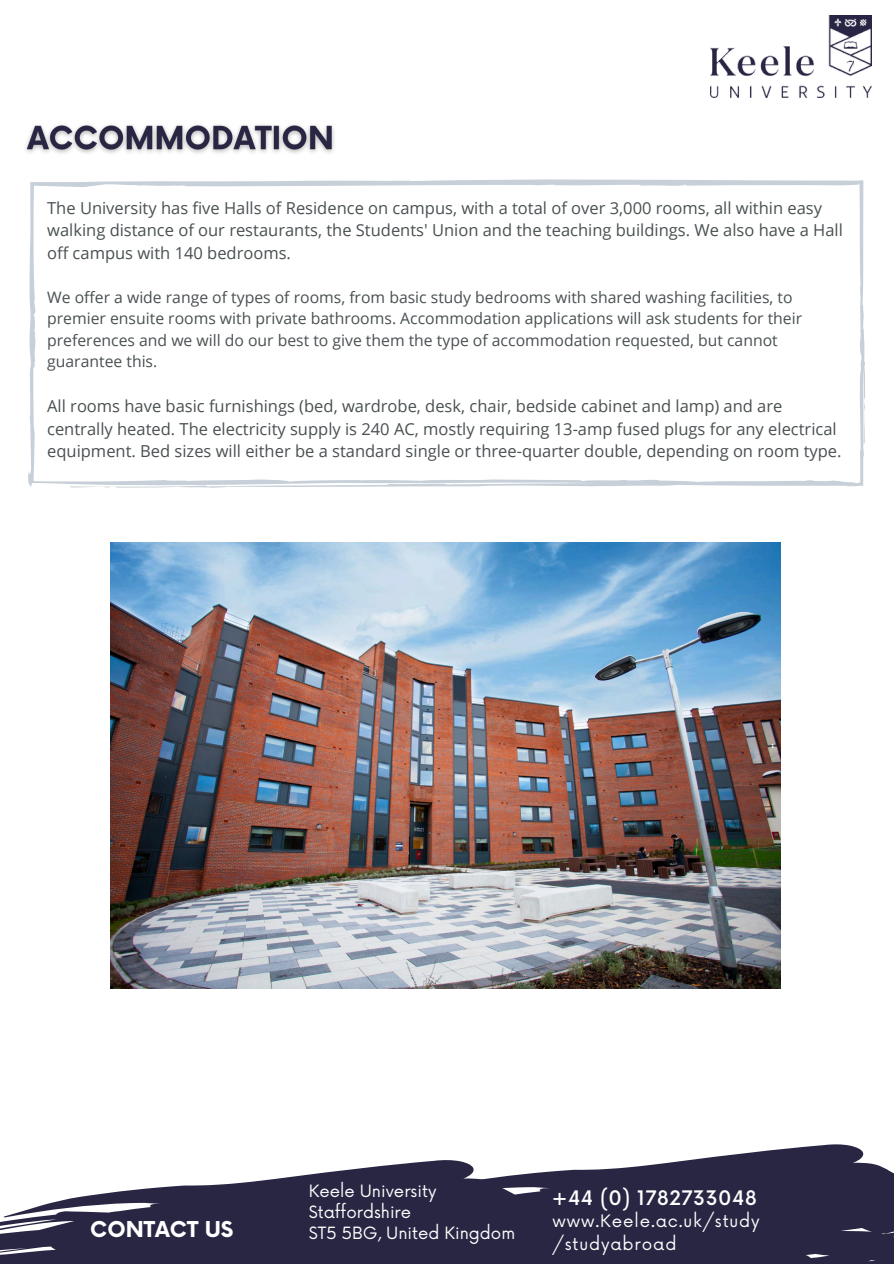
<style>
.page{position:relative;width:894px;height:1264px;background:#fff}
.page>*{position:absolute;margin:0;border:0;box-sizing:border-box;transform-origin:0 0}
.t1{font:700 21.3px "Now";color:#fff}
.t2{font:500 19.5px "Now";letter-spacing:.025em;color:#fff}
.t3{font:16.65px/22.5px "Now";letter-spacing:.05em;color:#fff}
.t4{font:16.5px/22.5px "Open Sans";color:#495052}
.t5{font:16.5px "Now";color:#fff}
.t6{font:15.75px/21.3px "Open Sans";color:#495052}
</style>
<div class="page">
<svg style="left:28px;top:179px;width:837px;height:309px"></svg>
<img style="left:710px;top:15px;width:161px;height:82px">
<svg style="left:0;top:1177px;width:289px;height:86px;fill:#292644"></svg>
<svg style="left:289px;top:1144px;width:604px;height:119px;fill:#292644"></svg>
<img style="left:110px;top:542px;width:670px;height:446px">
<img style="left:25px;top:125px;width:309px;height:29px">
<p class="t4" style="left:47px;top:196px;width:797px">The University has five Halls of Residence on campus, with a total of over 3,000 rooms, all within easy walking distance of our restaurants, the Students' Union and the teaching buildings. We also have a Hall off campus with 140 bedrooms.</p>
<p class="t6" style="left:47px;top:286px;width:756px">We offer a wide range of types of rooms, from basic study bedrooms with shared washing facilities, to premier ensuite rooms with private bathrooms. Accommodation applications will ask students for their preferences and we will do our best to give them the type of accommodation requested, but cannot guarantee this.</p>
<p class="t4" style="left:47px;top:394px;width:795px">All rooms have basic furnishings (bed, wardrobe, desk, chair, bedside cabinet and lamp) and are centrally heated. The electricity supply is 240 AC, mostly requiring 13-amp fused plugs for any electrical equipment. Bed sizes will either be a standard single or three-quarter double, depending on room type.</p>
<p class="t5" style="left:309px;top:1181px;width:129px">Keele University</p>
<p class="t5" style="left:309px;top:1202px;width:104px">Staffordshire</p>
<p class="t5" style="left:309px;top:1224px;width:208px">ST5 5BG, United Kingdom</p>
<p class="t2" style="left:551px;top:1186px;width:206px">+44 (0) 1782733048</p>
<h2 class="t1" style="left:90px;top:1217px;width:145px">CONTACT US</h2>
<p class="t3" style="left:552px;top:1210px;width:208px">www.Keele.ac.uk/study /studyabroad</p>
</div>
